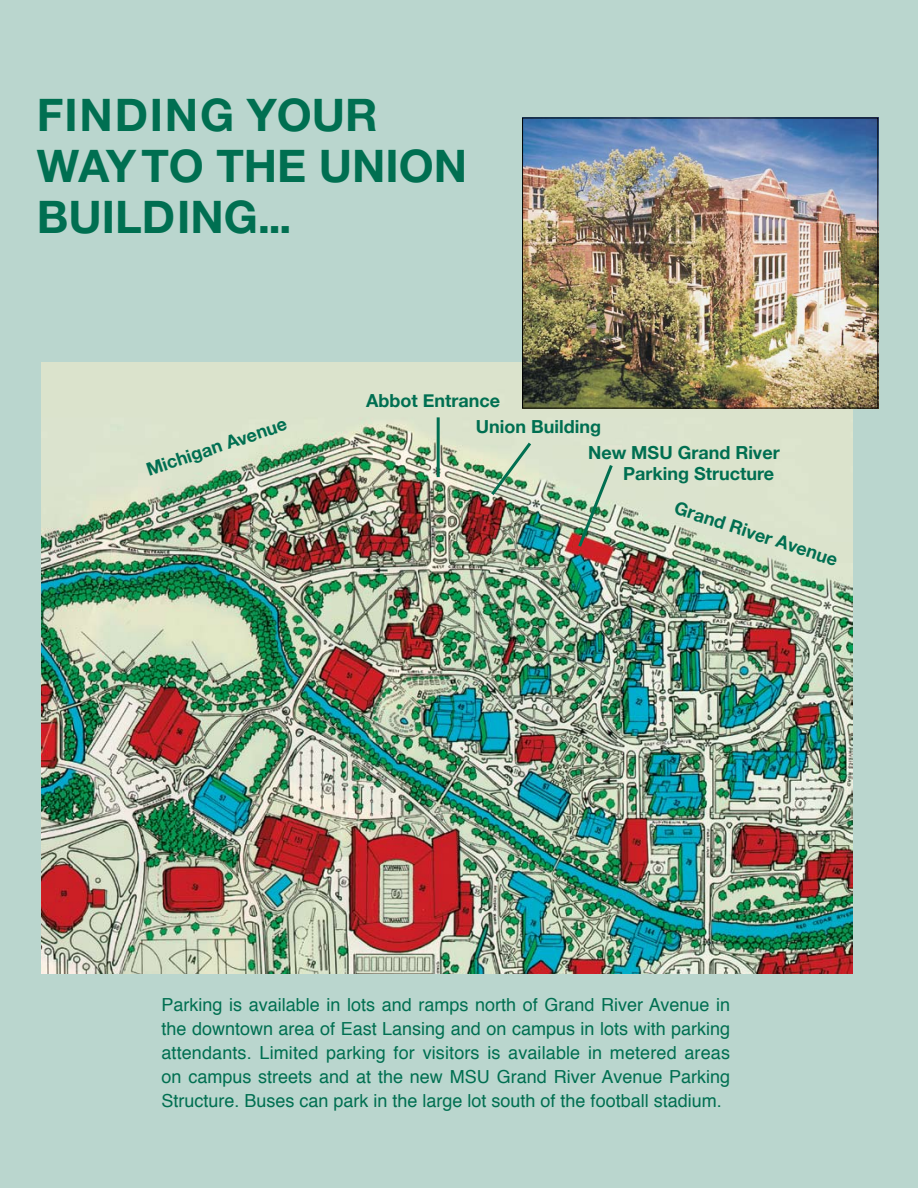
<style>
.page{position:relative;width:918px;height:1188px;background:#bad6ce}
.page>*{position:absolute;margin:0;border:0;box-sizing:border-box;transform-origin:0 0}
.t1{font:700 45px/51px "Helvetica Neue LT Std";color:#006f51}
.t2{font:18px/24px "Helvetica";color:#006f51;text-align:justify}
.t3{font:700 18px/21.6px "Helvetica Neue";color:#006f51}
</style>
<div class="page">
<img style="left:41px;top:363px;width:811px;height:610px">
<hr style="left:437px;top:417px;width:3px;height:60px;background:#006f51">
<svg style="left:488px;top:439px;width:46px;height:59px;background:#b9ceb3"></svg>
<img style="left:524px;top:120px;width:352px;height:286px">
<div style="left:522px;top:118px;width:356px;height:290px;border:1px solid #000"></div>
<img style="left:576px;top:462px;width:39px;height:88px">
<h1 class="t1" style="left:37px;top:89px;width:432px">FINDING YOUR<br>WAY TO THE UNION<br>BUILDING...</h1>
<p class="t3" style="left:144px;top:460px;width:149px;rotate:-19deg">Michigan Avenue</p>
<p class="t3" style="left:366px;top:389px;width:136px">Abbot Entrance</p>
<p class="t3" style="left:476px;top:416px;width:127px">Union Building</p>
<p class="t3" style="left:623px;top:441px;width:158px;text-indent:-35px">New MSU Grand River<br>Parking Structure</p>
<p class="t3" style="left:679px;top:497px;width:172px;rotate:18deg">Grand River Avenue</p>
<p class="t2" style="left:161px;top:993px;width:570px">Parking is available in lots and ramps north of Grand River Avenue in the downtown area of East Lansing and on campus in lots with parking attendants. Limited parking for visitors is available in metered areas on campus streets and at the new MSU Grand River Avenue Parking Structure. Buses can park in the large lot south of the football stadium.</p>
</div>
